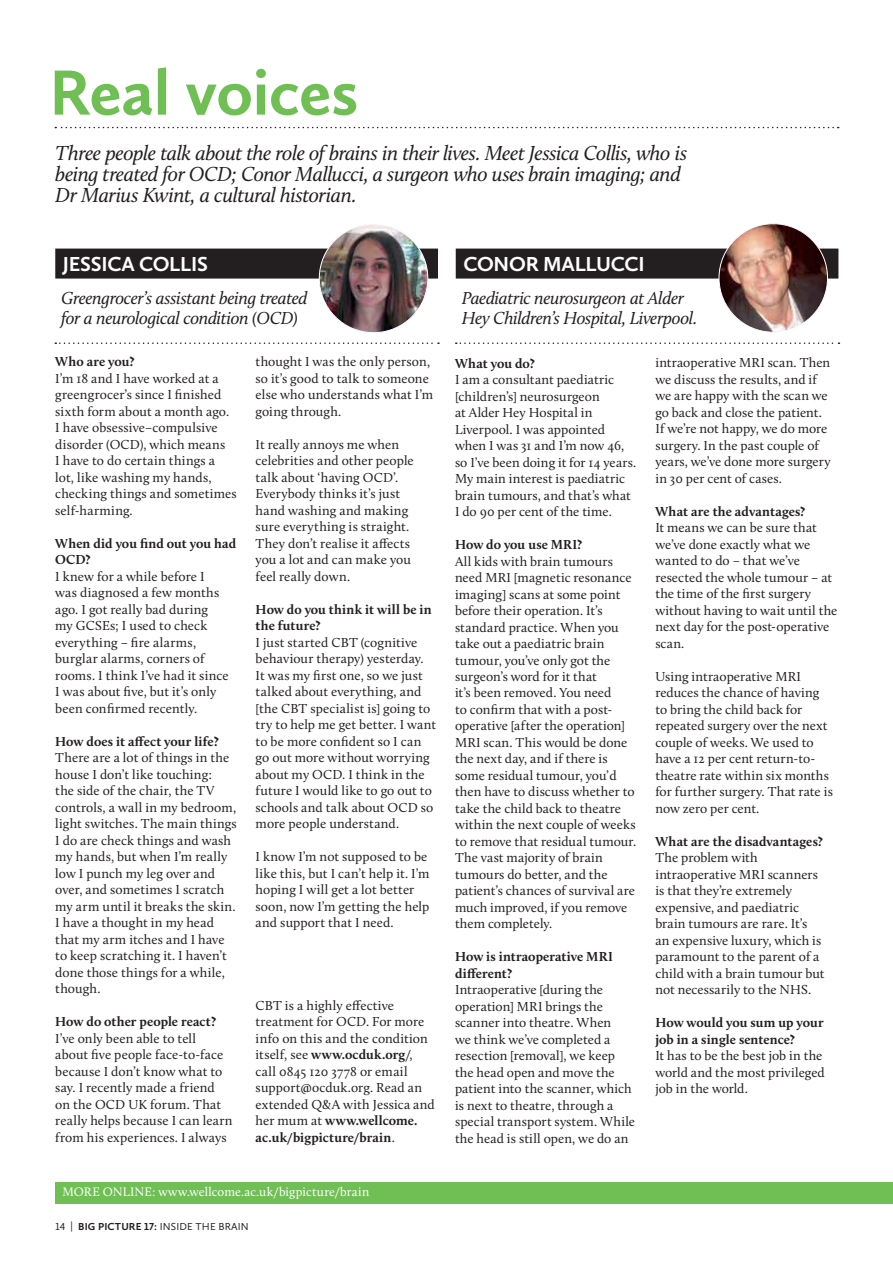
<style>
.page{position:relative;width:893px;height:1263px;background:#fff}
.page>*{position:absolute;margin:0;border:0;box-sizing:border-box;transform-origin:0 0}
.t1{font:700 66px "Calluna Sans";letter-spacing:-.005em;color:#70bf54}
.t2{font:italic 21px/21px "Calluna";letter-spacing:-.025em;color:#231f20}
.t3{font:700 21px "Calluna Sans";letter-spacing:-.01em;color:#fff}
.t4{font:italic 18px/19.5px "Calluna";letter-spacing:-.02em;color:#231f20}
.t5{font:13.5px/16.5px "Calluna";letter-spacing:.005em;color:#231f20}
.t6{font:700 13.5px/16.5px "Calluna";letter-spacing:.005em;color:#231f20}
.t7{font:12.75px "Calluna";letter-spacing:.01em;color:#fff}
.t8{font:700 10.5px "Calluna Sans";letter-spacing:.015em;color:#231f20}
.t9{font:10.5px "Calluna Sans";color:#231f20}
.s1{font-weight:700}
.s2{font-weight:400}
</style>
<div class="page">
<div style="left:55px;top:249px;width:383px;height:30px;background:#231f20"></div>
<div style="left:456px;top:249px;width:382px;height:30px;background:#231f20"></div>
<svg style="left:55px;top:127px;width:784px;height:1px"></svg>
<svg style="left:55px;top:342px;width:384px;height:2px"></svg>
<svg style="left:456px;top:342px;width:383px;height:2px"></svg>
<div style="left:55px;top:1182px;width:838px;height:21px;background:#70bf54"></div>
<img style="left:319px;top:224px;width:109px;height:109px;border-radius:54px">
<img style="left:719px;top:224px;width:108px;height:108px;border-radius:54px">
<h1 class="t1" style="left:49px;top:52px;width:311px">REAL VOICES</h1>
<h2 class="t2" style="left:55px;top:142px;width:633px">Three people talk about the role of brains in their lives. Meet Jessica Collis, who is being treated for OCD; Conor Mallucci, a surgeon who uses brain imaging; and<br>Dr Marius Kwint, a cultural historian.</h2>
<h2 class="t3" style="left:63px;top:251px;width:146px">JESSICA COLLIS</h2>
<h2 class="t3" style="left:463px;top:251px;width:30px">CONOR</h2>
<h2 class="t3" style="left:543px;top:251px;width:31px">MALLUCCI</h2>
<h3 class="t4" style="left:61px;top:288px;width:248px">Greengrocer’s assistant being treated for a neurological condition (OCD)</h3>
<h3 class="t4" style="left:462px;top:288px;width:237px">Paediatric neurosurgeon at Alder<br>Hey Children’s Hospital, Liverpool.</h3>
<p class="t6" style="left:55px;top:353px;width:81px">Who are you?</p>
<p class="t5" style="left:55px;top:370px;width:183px">I’m 18 and I have worked at a greengrocer’s since I finished sixth form about a month ago.<br>I have obsessive–compulsive disorder (OCD), which means<br>I have to do certain things a lot, like washing my hands, checking things and sometimes self-harming.</p>
<p class="t6" style="left:55px;top:535px;width:183px">When did you find out you had<br>OCD?</p>
<p class="t5" style="left:55px;top:568px;width:175px">I knew for a while before I was diagnosed a few months ago. I got really bad during my GCSEs; I used to check everything – fire alarms, burglar alarms, corners of rooms. I think I’ve had it since<br>I was about five, but it’s only been confirmed recently.</p>
<p class="t6" style="left:55px;top:733px;width:165px">How does it affect your life?</p>
<p class="t5" style="left:55px;top:749px;width:183px">There are a lot of things in the house I don’t like touching:<br>the side of the chair, the TV controls, a wall in my bedroom, light switches. The main things<br>I do are check things and wash my hands, but when I’m really low I punch my leg over and over, and sometimes I scratch my arm until it breaks the skin.<br>I have a thought in my head that my arm itches and I have to keep scratching it. I haven’t done those things for a while, though.</p>
<p class="t6" style="left:55px;top:1013px;width:162px">How do other people react?</p>
<p class="t5" style="left:55px;top:1030px;width:179px">I’ve only been able to tell<br>about five people face-to-face because I don’t know what to say. I recently made a friend on the OCD UK forum. That really helps because I can learn from his experiences. I always</p>
<p class="t5" style="left:256px;top:353px;width:179px">thought I was the only person, so it’s good to talk to someone else who understands what I’m going through.</p>
<p class="t5" style="left:256px;top:436px;width:160px">It really annoys me when celebrities and other people talk about ‘having OCD’.<br>Everybody thinks it’s just hand washing and making sure everything is straight.<br>They don’t realise it affects you a lot and can make you feel really down.</p>
<p class="t6" style="left:256px;top:601px;width:178px">How do you think it will be in the future?</p>
<p class="t5" style="left:256px;top:634px;width:182px">I just started CBT (cognitive behaviour therapy) yesterday.<br>It was my first one, so we just talked about everything, and [the CBT specialist is] going to try to help me get better. I want to be more confident so I can go out more without worrying about my OCD. I think in the future I would like to go out to schools and talk about OCD so more people understand.</p>
<p class="t5" style="left:256px;top:848px;width:175px">I know I’m not supposed to be like this, but I can’t help it. I’m hoping I will get a lot better soon, now I’m getting the help and support that I need.</p>
<p class="t5" style="left:655px;top:354px;width:177px">intraoperative MRI scan. Then we discuss the results, and if we are happy with the scan we go back and close the patient.<br>If we’re not happy, we do more surgery. In the past couple of years, we’ve done more surgery in 30 per cent of cases.</p>
<p class="t6" style="left:655px;top:503px;width:151px">What are the advantages?</p>
<p class="t5" style="left:655px;top:519px;width:184px">It means we can be sure that we’ve done exactly what we wanted to do – that we’ve resected the whole tumour – at the time of the first surgery without having to wait until the next day for the post-operative scan.</p>
<p class="t5" style="left:655px;top:668px;width:179px">Using intraoperative MRI reduces the chance of having to bring the child back for repeated surgery over the next couple of weeks. We used to have a 12 per cent return-to&shy;theatre rate within six months for further surgery. That rate is now zero per cent.</p>
<p class="t6" style="left:655px;top:833px;width:169px">What are the disadvantages?</p>
<p class="t5" style="left:655px;top:849px;width:171px">The problem with intraoperative MRI scanners is that they’re extremely expensive, and paediatric brain tumours are rare. It’s an expensive luxury, which is paramount to the parent of a child with a brain tumour but not necessarily to the NHS.</p>
<p class="t6" style="left:655px;top:1014px;width:170px">How would you sum up your job in a single sentence?</p>
<p class="t5" style="left:655px;top:1047px;width:171px">It has to be the best job in the world and the most privileged job in the world.</p>
<p class="t6" style="left:455px;top:354px;width:81px">What you do?</p>
<p class="t5" style="left:455px;top:371px;width:183px">I am a consultant paediatric [children’s] neurosurgeon<br>at Alder Hey Hospital in<br>Liverpool. I was appointed when I was 31 and I’m now 46, so I’ve been doing it for 14 years.<br>My main interest is paediatric brain tumours, and that’s what<br>I do 90 per cent of the time.</p>
<p class="t6" style="left:455px;top:536px;width:129px">How do you use MRI?</p>
<p class="t5" style="left:455px;top:553px;width:183px">All kids with brain tumours need MRI [magnetic resonance imaging] scans at some point before their operation. It’s standard practice. When you take out a paediatric brain tumour, you’ve only got the surgeon’s word for it that<br>it’s been removed. You need<br>to confirm that with a post&shy;operative [after the operation]<br>MRI scan. This would be done the next day, and if there is some residual tumour, you’d then have to discuss whether to take the child back to theatre within the next couple of weeks to remove that residual tumour.<br>The vast majority of brain tumours do better, and the patient’s chances of survival are much improved, if you remove them completely.</p>
<p class="t6" style="left:455px;top:948px;width:159px">How is intraoperative MRI different?</p>
<p class="t5" style="left:455px;top:981px;width:182px">Intraoperative [during the operation] MRI brings the scanner into theatre. When<br>we think we’ve completed a resection [removal], we keep the head open and move the patient into the scanner, which is next to theatre, through a special transport system. While the head is still open, we do an</p>
<p class="t5" style="left:256px;top:997px;width:181px">CBT is a highly effective treatment for OCD. For more info on this and the condition itself, see <span class="s1">www.ocduk.org</span>/, call 0845 120 3778 or email support@ocduk.org. Read an extended Q&amp;A with Jessica and her mum at <span class="s1">www.wellcome. ac.uk/bigpicture/brain</span>.</p>
<p class="t7" style="left:62px;top:1184px;width:308px">MORE ONLINE: www.wellcome.ac.uk/bigpicture/brain</p>
<p class="t8" style="left:55px;top:1220px;width:111px"><span class="s2">14 |</span> BIG PICTURE 17: <span class="s2">INSIDE</span></p>
<p class="t9" style="left:196px;top:1220px;width:8px">THE</p>
<p class="t9" style="left:218px;top:1220px;width:13px">BRAIN</p>
</div>
